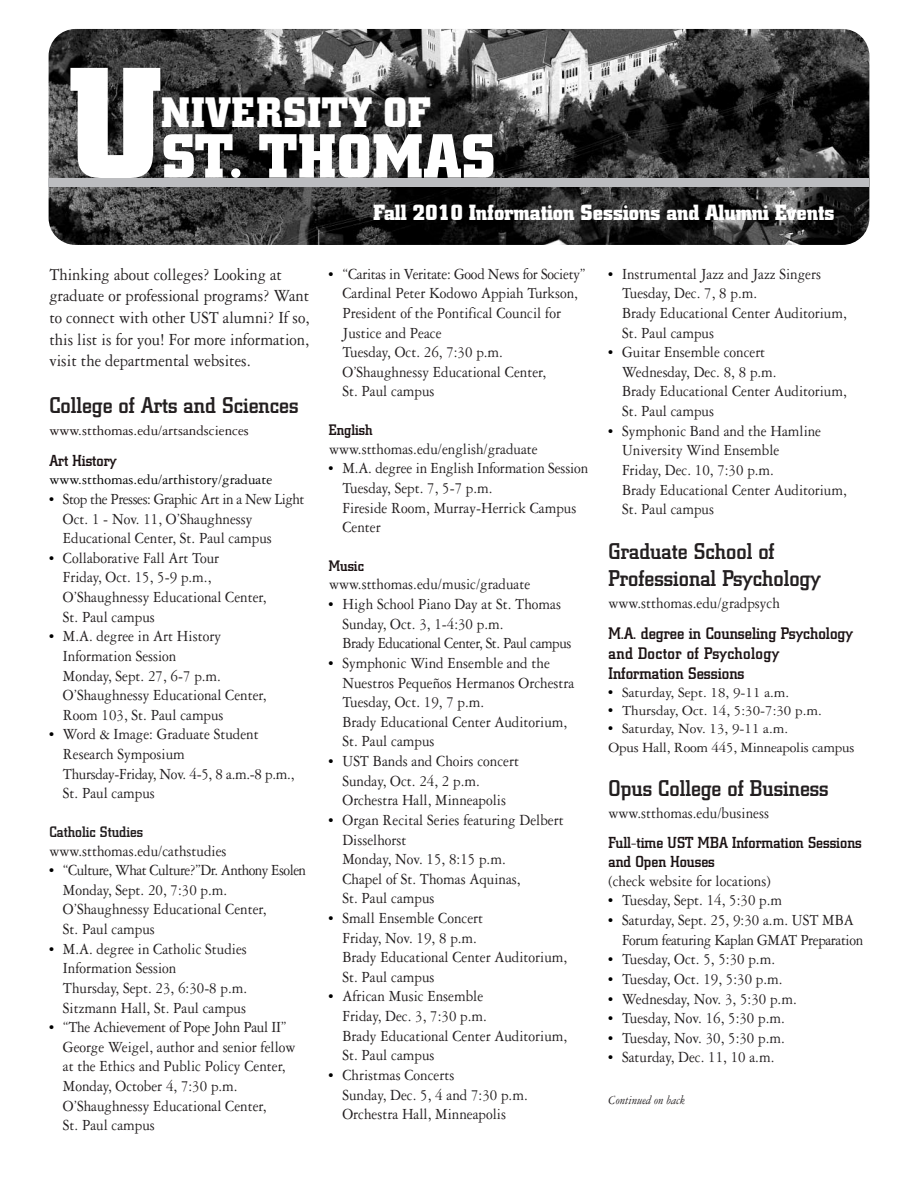
<style>
.page{position:relative;width:918px;height:1188px;background:#fff}
.page>*{position:absolute;margin:0;border:0;box-sizing:border-box;transform-origin:0 0}
.t1{font:700 156px "City";color:#fff}
.t2{font:700 61.5px "City";letter-spacing:.02em;color:#fff}
.t3{font:700 42px "City";letter-spacing:.025em;color:#fff}
.t4{font:500 22.5px/27px "City";color:#231f20}
.t5{font:700 21.75px "City";color:#fff}
.t6{font:18.15px/21.6px "Garamond Three";color:#231f20;scale:.91 1}
.t7{font:16.5px/19.6px "Garamond Three";color:#231f20;scale:.91 1}
.t8{font:500 16.5px/19.8px "City";color:#1c1314}
.t9{font:16.5px/19.6px "Garamond Three";letter-spacing:-.025em;color:#231f20;scale:.91 1}
.t10{font:500 15.75px/18.9px "City";color:#1c1314}
.t11{font:15px/19px "Garamond Three";color:#231f20}
.t12{font:15px "Garamond Three";color:#000}
.t13{font:15px "Garamond Three";color:#1c1314}
.t14{font:500 15px "City";color:#231f20}
.t15{font:500 15px "City";color:#1c1314}
.t16{font:italic 13.2px "Garamond Three";color:#231f20;scale:.91 1}
</style>
<div class="page">
<img style="left:49px;top:29px;width:820px;height:216px;border-radius:27px">
<div style="left:49px;top:178px;width:820px;height:9px;background:#bcbdc0"></div>
<h1 class="t1" style="left:68px;top:68px;width:96px">U</h1>
<h3 class="t3" style="left:161px;top:97px;width:271px">NIVERSITY OF</h3>
<h2 class="t2" style="left:161px;top:134px;width:336px">ST. THOMAS</h2>
<h3 class="t5" style="left:374px;top:205px;width:462px">Fall 2010 Information Sessions and Alumni Events</h3>
<p class="t6" style="left:49px;top:265px;width:287px">Thinking about colleges? Looking at graduate or professional programs? Want to connect with other UST alumni? If so, this list is for you! For more information, visit the departmental websites.</p>
<h3 class="t4" style="left:49px;top:394px;width:251px">College of Arts and Sciences</h3>
<p class="t13" style="left:49px;top:426px;width:201px">www.stthomas.edu/artsandsciences</p>
<p class="t10" style="left:49px;top:452px;width:69px">Art History</p>
<p class="t12" style="left:49px;top:475px;width:224px">www.stthomas.edu/arthistory/graduate</p>
<p class="t7" style="left:63px;top:491px;width:267px;text-indent:-14px"><sup>●</sup> Stop the Presses: Graphic Art in a New Light<br>Oct. 1 - Nov. 11, O’Shaughnessy<br>Educational Center, St. Paul campus</p>
<p class="t7" style="left:63px;top:550px;width:225px;text-indent:-14px"><sup>●</sup> Collaborative Fall Art Tour<br>Friday, Oct. 15, 5-9 p.m.,<br>O’Shaughnessy Educational Center,<br>St. Paul campus</p>
<p class="t7" style="left:63px;top:628px;width:225px;text-indent:-14px"><sup>●</sup> M.A. degree in Art History<br>Information Session<br>Monday, Sept. 27, 6-7 p.m.<br>O’Shaughnessy Educational Center,<br>Room 103, St. Paul campus</p>
<p class="t7" style="left:63px;top:726px;width:256px;text-indent:-14px"><sup>●</sup> Word &amp; Image: Graduate Student<br>Research Symposium<br>Thursday-Friday, Nov. 4-5, 8 a.m.-8 p.m.,<br>St. Paul campus</p>
<p class="t14" style="left:49px;top:827px;width:95px">Catholic Studies</p>
<p class="t7" style="left:49px;top:842px;width:196px">www.stthomas.edu/cathstudies</p>
<p class="t7" style="left:63px;top:862px;width:269px;text-indent:-14px"><sup>●</sup> “Culture, What Culture?”Dr. Anthony Esolen<br>Monday, Sept. 20, 7:30 p.m.<br>O’Shaughnessy Educational Center,<br>St. Paul campus</p>
<p class="t7" style="left:63px;top:940px;width:204px;text-indent:-14px"><sup>●</sup> M.A. degree in Catholic Studies<br>Information Session<br>Thursday, Sept. 23, 6:30-8 p.m.<br>Sitzmann Hall, St. Paul campus</p>
<p class="t7" style="left:63px;top:1019px;width:257px;text-indent:-14px"><sup>●</sup> “The Achievement of Pope John Paul II” George Weigel, author and senior fellow at the Ethics and Public Policy Center, Monday, October 4, 7:30 p.m.<br>O’Shaughnessy Educational Center,<br>St. Paul campus</p>
<p class="t7" style="left:343px;top:265px;width:269px;text-indent:-14px"><sup>●</sup> “Caritas in Veritate: Good News for Society”<br>Cardinal Peter Kodowo Appiah Turkson,<br>President of the Pontifical Council for<br>Justice and Peace<br>Tuesday, Oct. 26, 7:30 p.m.<br>O’Shaughnessy Educational Center,<br>St. Paul campus</p>
<p class="t15" style="left:329px;top:425px;width:45px">English</p>
<p class="t7" style="left:329px;top:440px;width:231px">www.stthomas.edu/english/graduate</p>
<p class="t7" style="left:343px;top:460px;width:271px;text-indent:-14px"><sup>●</sup> M.A. degree in English Information Session<br>Tuesday, Sept. 7, 5-7 p.m.<br>Fireside Room, Murray-Herrick Campus<br>Center</p>
<p class="t15" style="left:329px;top:561px;width:37px">Music</p>
<p class="t7" style="left:329px;top:576px;width:223px">www.stthomas.edu/music/graduate</p>
<p class="t7" style="left:343px;top:596px;width:253px;text-indent:-14px"><sup>●</sup> High School Piano Day at St. Thomas<br>Sunday, Oct. 3, 1-4:30 p.m.<br>Brady Educational Center, St. Paul campus</p>
<p class="t7" style="left:343px;top:655px;width:256px;text-indent:-14px"><sup>●</sup> Symphonic Wind Ensemble and the<br>Nuestros Pequeños Hermanos Orchestra<br>Tuesday, Oct. 19, 7 p.m.<br>Brady Educational Center Auditorium,<br>St. Paul campus</p>
<p class="t7" style="left:343px;top:753px;width:195px;text-indent:-14px"><sup>●</sup> UST Bands and Choirs concert<br>Sunday, Oct. 24, 2 p.m.<br>Orchestra Hall, Minneapolis</p>
<p class="t7" style="left:343px;top:812px;width:245px;text-indent:-14px"><sup>●</sup> Organ Recital Series featuring Delbert<br>Disselhorst<br>Monday, Nov. 15, 8:15 p.m.<br>Chapel of St. Thomas Aquinas,<br>St. Paul campus</p>
<p class="t7" style="left:343px;top:910px;width:249px;text-indent:-14px"><sup>●</sup> Small Ensemble Concert<br>Friday, Nov. 19, 8 p.m.<br>Brady Educational Center Auditorium,<br>St. Paul campus</p>
<p class="t7" style="left:343px;top:988px;width:249px;text-indent:-14px"><sup>●</sup> African Music Ensemble<br>Friday, Dec. 3, 7:30 p.m.<br>Brady Educational Center Auditorium,<br>St. Paul campus</p>
<p class="t7" style="left:343px;top:1067px;width:205px;text-indent:-14px"><sup>●</sup> Christmas Concerts<br>Sunday, Dec. 5, 4 and 7:30 p.m.<br>Orchestra Hall, Minneapolis</p>
<p class="t7" style="left:622px;top:265px;width:249px;text-indent:-14px"><sup>●</sup> Instrumental Jazz and Jazz Singers<br>Tuesday, Dec. 7, 8 p.m.<br>Brady Educational Center Auditorium,<br>St. Paul campus</p>
<p class="t7" style="left:622px;top:344px;width:249px;text-indent:-14px"><sup>●</sup> Guitar Ensemble concert<br>Wednesday, Dec. 8, 8 p.m.<br>Brady Educational Center Auditorium,<br>St. Paul campus</p>
<p class="t7" style="left:622px;top:422px;width:249px;text-indent:-14px"><sup>●</sup> Symphonic Band and the Hamline<br>University Wind Ensemble<br>Friday, Dec. 10, 7:30 p.m.<br>Brady Educational Center Auditorium,<br>St. Paul campus</p>
<h3 class="t4" style="left:609px;top:539px;width:214px">Graduate School of<br>Professional Psychology</h3>
<p class="t7" style="left:609px;top:595px;width:190px">www.stthomas.edu/gradpsych</p>
<p class="t8" style="left:609px;top:625px;width:246px">M.A. degree in Counseling Psychology and Doctor of Psychology<br>Information Sessions</p>
<p class="t11" style="left:609px;top:684px;width:182px"><sup>●</sup> Saturday, Sept. 18, 9-11 a.m.</p>
<p class="t11" style="left:609px;top:702px;width:215px"><sup>●</sup> Thursday, Oct. 14, 5:30-7:30 p.m.</p>
<p class="t11" style="left:609px;top:720px;width:247px"><sup>●</sup> Saturday, Nov. 13, 9-11 a.m.<br>Opus Hall, Room 445, Minneapolis campus</p>
<h3 class="t4" style="left:609px;top:777px;width:222px">Opus College of Business</h3>
<p class="t7" style="left:609px;top:805px;width:178px">www.stthomas.edu/business</p>
<p class="t10" style="left:609px;top:835px;width:255px">Full-time UST MBA Information Sessions and Open Houses</p>
<p class="t7" style="left:609px;top:873px;width:179px">(check website for locations)</p>
<p class="t7" style="left:609px;top:892px;width:192px"><sup>●</sup> Tuesday, Sept. 14, 5:30 p.m</p>
<p class="t9" style="left:622px;top:912px;width:266px;text-indent:-14px"><sup>●</sup> Saturday, Sept. 25, 9:30 a.m. UST MBA<br>Forum featuring Kaplan GMAT Preparation</p>
<p class="t7" style="left:609px;top:951px;width:185px"><sup>●</sup> Tuesday, Oct. 5, 5:30 p.m.</p>
<p class="t7" style="left:609px;top:971px;width:193px"><sup>●</sup> Tuesday, Oct. 19, 5:30 p.m.</p>
<p class="t7" style="left:609px;top:990px;width:208px"><sup>●</sup> Wednesday, Nov. 3, 5:30 p.m.</p>
<p class="t7" style="left:609px;top:1010px;width:195px"><sup>●</sup> Tuesday, Nov. 16, 5:30 p.m.</p>
<p class="t7" style="left:609px;top:1029px;width:195px"><sup>●</sup> Tuesday, Nov. 30, 5:30 p.m.</p>
<p class="t7" style="left:609px;top:1049px;width:184px"><sup>●</sup> Saturday, Dec. 11, 10 a.m.</p>
<p class="t16" style="left:609px;top:1096px;width:86px">Continued on back</p>
</div>
